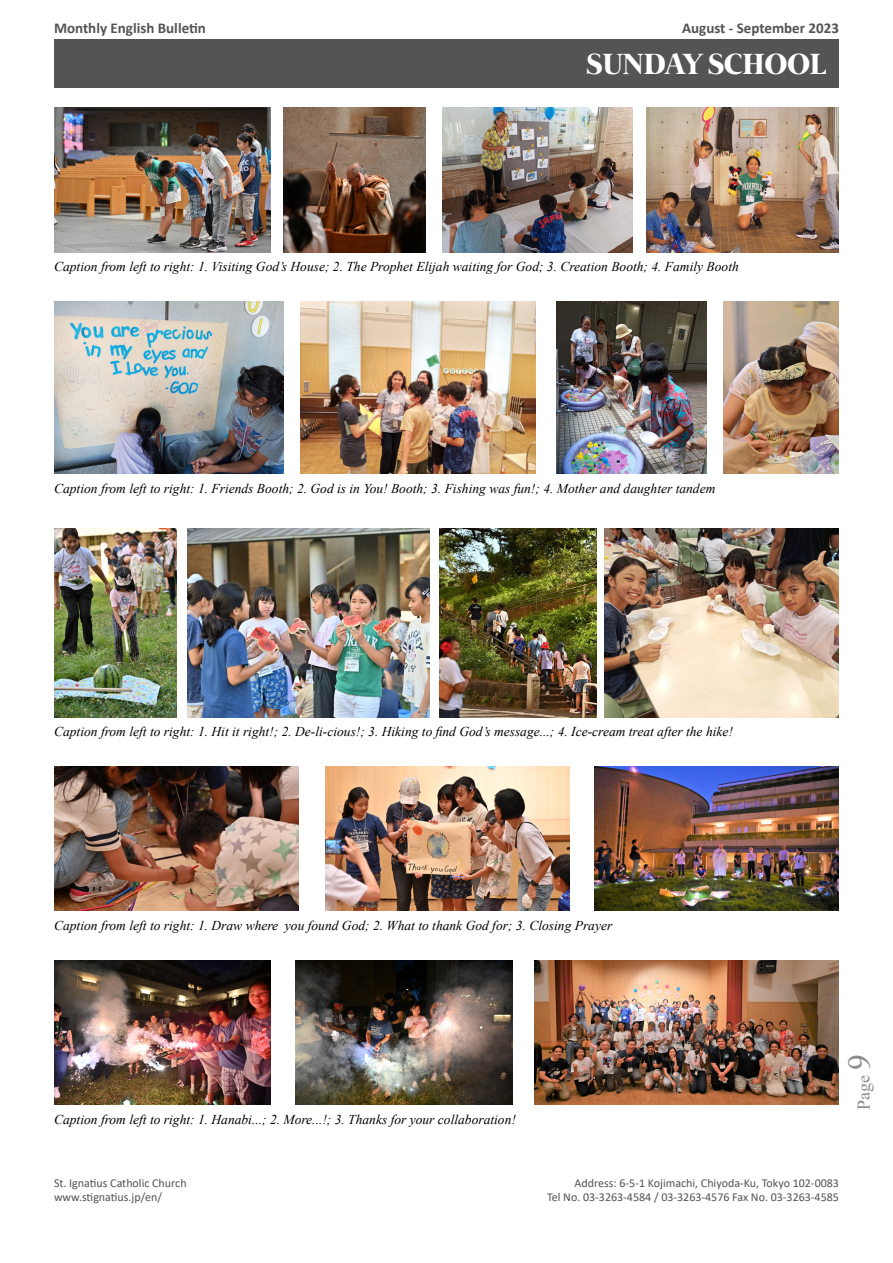
<style>
.page{position:relative;width:893px;height:1263px;background:#fff}
.page>*{position:absolute;margin:0;border:0;box-sizing:border-box;transform-origin:0 0}
.t1{font:700 30px "Mermaid";color:#fff}
.t2{font:18px "Times New Roman";color:#8c8c8c}
.t3{font:700 15px "Calibri";color:#545454}
.t4{font:700 15px "Calibri";color:#535353}
.t5{font:italic 13.5px "Times New Roman";color:#000}
.t6{font:12px/14.4px "Calibri";color:#535353}
.s1{font-size:31.5px}
</style>
<div class="page">
<div style="left:54px;top:39px;width:785px;height:49px;background:#545454"></div>
<img style="left:54px;top:529px;width:122px;height:188px">
<img style="left:187px;top:529px;width:242px;height:188px">
<img style="left:439px;top:529px;width:157px;height:188px">
<img style="left:605px;top:529px;width:234px;height:188px">
<img style="left:54px;top:766px;width:244px;height:145px">
<img style="left:326px;top:766px;width:244px;height:145px">
<img style="left:595px;top:766px;width:244px;height:145px">
<img style="left:54px;top:960px;width:217px;height:145px">
<img style="left:295px;top:960px;width:217px;height:145px">
<img style="left:534px;top:960px;width:305px;height:145px">
<img style="left:54px;top:108px;width:217px;height:145px">
<img style="left:284px;top:108px;width:141px;height:144px">
<img style="left:443px;top:108px;width:189px;height:144px">
<img style="left:646px;top:108px;width:193px;height:144px">
<img style="left:723px;top:302px;width:116px;height:172px">
<img style="left:301px;top:302px;width:234px;height:172px">
<img style="left:54px;top:302px;width:229px;height:172px">
<img style="left:556px;top:302px;width:151px;height:172px">
<p class="t3" style="left:54px;top:17px;width:153px">Monthly English Bulletin</p>
<p class="t4" style="left:682px;top:17px;width:158px">August - September 2023</p>
<p class="t1" style="left:586px;top:47px;width:241px">SUNDAY SCHOOL</p>
<p class="t5" style="left:54px;top:257px;width:686px">Caption from left to right: 1. Visiting God’s House; 2. The Prophet Elijah waiting for God; 3. Creation Booth; 4. Family Booth</p>
<p class="t5" style="left:54px;top:480px;width:663px">Caption from left to right: 1. Friends Booth; 2. God is in You! Booth; 3. Fishing was fun!; 4. Mother and daughter tandem</p>
<p class="t5" style="left:54px;top:722px;width:680px">Caption from left to right: 1. Hit it right!; 2. De-li-cious!; 3. Hiking to find God’s message...; 4. Ice-cream treat after the hike!</p>
<p class="t5" style="left:54px;top:916px;width:560px">Caption from left to right: 1. Draw where you found God; 2. What to thank God for; 3. Closing Prayer</p>
<p class="t5" style="left:54px;top:1110px;width:463px">Caption from left to right: 1. Hanabi...; 2. More...!; 3. Thanks for your collaboration!</p>
<h2 class="t2" style="left:851px;top:1110px;width:57px;rotate:-90deg">Page <span class="s1">9</span></h2>
<p class="t6" style="left:54px;top:1175px;width:134px">St. Ignatius Catholic Church www.stignatius.jp/en/</p>
<p class="t6" style="left:547px;top:1175px;width:293px;text-align:right">Address: 6-5-1 Kojimachi, Chiyoda-Ku, Tokyo 102-0083<br>Tel No. 03-3263-4584 / 03-3263-4576 Fax No. 03-3263-4585</p>
</div>
